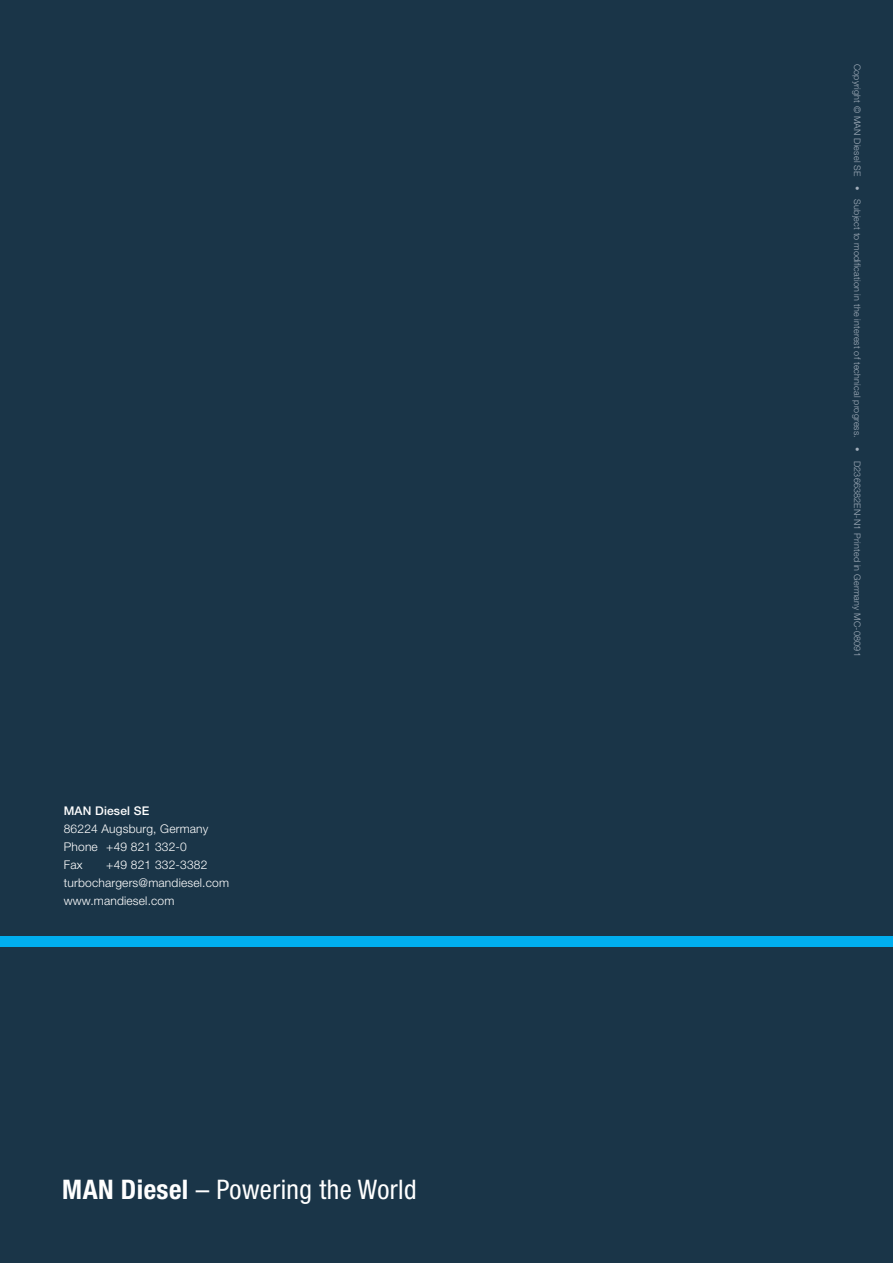
<style>
.page{position:relative;width:893px;height:1263px;background:#fff}
.page>*{position:absolute;margin:0;border:0;box-sizing:border-box;transform-origin:0 0}
.t1{font:condensed 27px "Helvetica Neue LT";letter-spacing:.015em;color:#fff}
.t2{font:300 12px/18px "Helvetica Neue LT";letter-spacing:.015em;color:#fff}
.t3{font:500 12px "Helvetica Neue LT";letter-spacing:.015em;color:#fff}
.t4{font:300 9px "Helvetica Neue LT";letter-spacing:.02em;color:#a3afbc}
.s1{font-weight:700}
</style>
<div class="page">
<div style="left:1px;top:0;width:892px;height:1262px;background:#1a3548"></div>
<div style="left:1px;top:936px;width:892px;height:11px;background:#00aeef"></div>
<h2 class="t3" style="left:64px;top:806px;width:87px">MAN Diesel SE</h2>
<h2 class="t2" style="left:64px;top:821px;width:146px">86224 Augsburg, Germany<br>Phone +49 821 332-0<br>Fax</h2>
<h2 class="t2" style="left:64px;top:857px;width:167px;text-indent:43px">+49 821 332-3382 turbochargers@mandiesel.com www.mandiesel.com</h2>
<h1 class="t1" style="left:62px;top:1180px;width:356px"><span class="s1">MAN Diesel</span> – Powering the World</h1>
<p class="t4" style="left:860px;top:64px;width:594px;rotate:90deg">Copyright © MAN Diesel SE • Subject to modification in the interest of technical progress. • D2366382EN-N1 Printed in Germany MC-08091</p>
</div>
